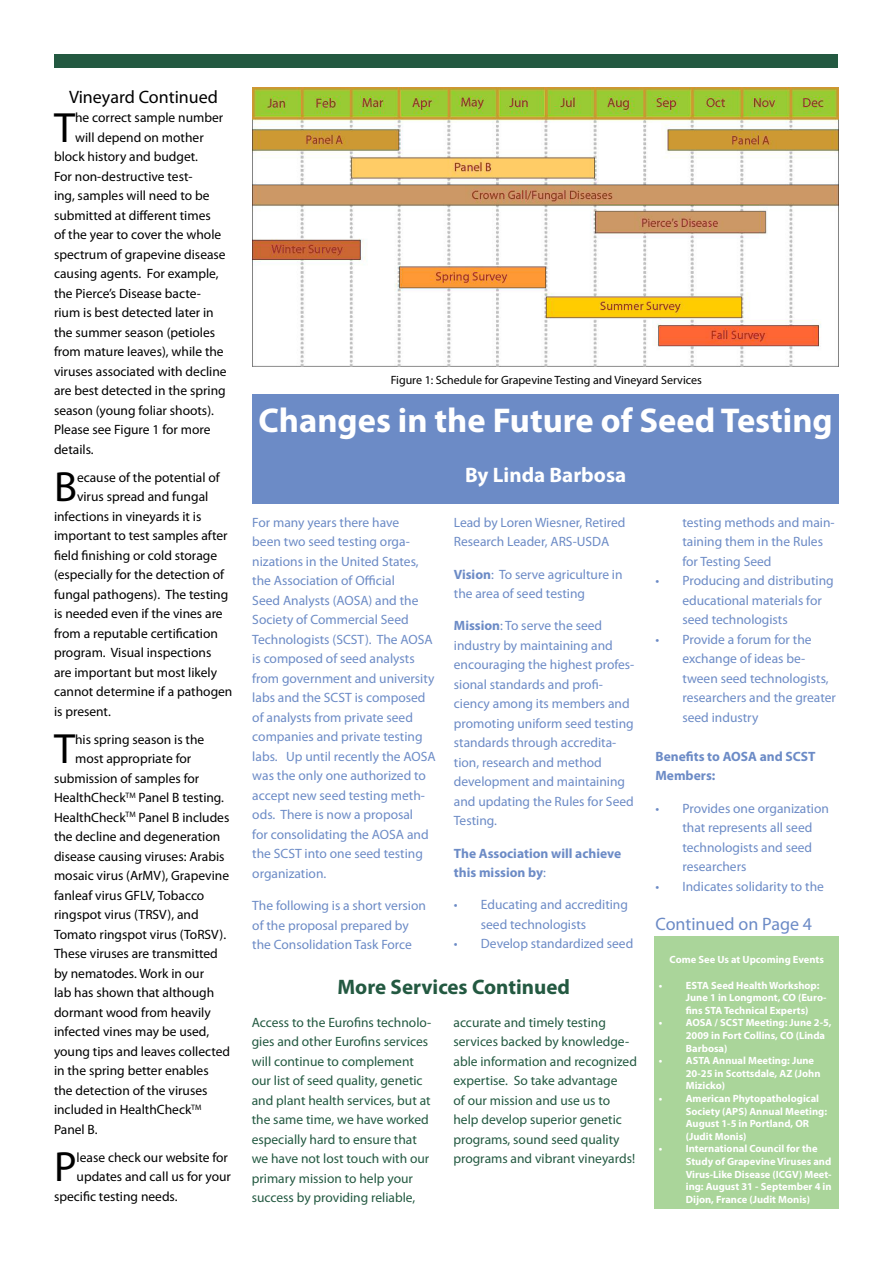
<style>
.page{position:relative;width:893px;height:1263px;background:#fff}
.page>*{position:absolute;margin:0;border:0;box-sizing:border-box;transform-origin:0 0}
.Body_2{font:42.45px "Myriad Pro";color:#000}
.Title_2{font:700 34.5px "Myriad Pro";color:#fff}
.Hard{font:700 21px "Myriad Pro";color:#235941}
.Hard_White{font:700 21px "Myriad Pro";color:#fff}
.t1{font:18px "Myriad Pro";color:#000}
.Body_1_Blue{font:18px "Myriad Pro";color:#6c8bc6}
.Body_2-2{font:13.5px "Myriad Pro";color:#000}
.Body_1_Blue-2{font:13.5px/19.5px "Myriad Pro";color:#6c8bc6}
.Body_1_Blue-3{font:13.5px/19.5px "Myriad Pro";color:#235941}
.Body_1_Blue-4{font:700 13.5px/19.5px "Myriad Pro";color:#6c8bc6}
.Title_2-2{font:12px "Myriad Pro";color:#000}
.Title_2-3{font:700 10.5px/12.6px "Myriad Pro";color:#fff}
.s1{font-weight:700}
.s2{font-weight:400}
</style>
<div class="page">
<img style="left:252px;top:88px;width:587px;height:278px">
<div style="left:252px;top:394px;width:587px;height:110px;background:#6c8bc6"></div>
<div style="left:54px;top:54px;width:783px;height:13px;background:#235941"></div>
<div style="left:654px;top:936px;width:185px;height:273px;background:#aad59a"></div>
<p class="t1" style="left:69px;top:86px;width:151px">Vineyard Continued</p>
<p class="Body_2" style="left:54px;top:101px;width:23px">T</p>
<p class="Body_2-2" style="left:75px;top:109px;width:150px">he correct sample number</p>
<p class="Body_2-2" style="left:75px;top:129px;width:130px">will depend on mother</p>
<p class="Body_2-2" style="left:54px;top:148px;width:146px">block history and budget.</p>
<p class="Body_2-2" style="left:54px;top:168px;width:140px">For non-destructive test-</p>
<p class="Body_2-2" style="left:54px;top:187px;width:157px">ing, samples will need to be</p>
<p class="Body_2-2" style="left:54px;top:207px;width:158px">submitted at different times</p>
<p class="Body_2-2" style="left:54px;top:226px;width:169px">of the year to cover the whole</p>
<p class="Body_2-2" style="left:54px;top:246px;width:173px">spectrum of grapevine disease</p>
<p class="Body_2-2" style="left:54px;top:265px;width:166px">causing agents. For example,</p>
<p class="Body_2-2" style="left:54px;top:285px;width:148px">the Pierce’s Disease bacte-</p>
<p class="Body_2-2" style="left:54px;top:304px;width:161px">rium is best detected later in</p>
<p class="Body_2-2" style="left:54px;top:324px;width:163px">the summer season (petioles</p>
<p class="Body_2-2" style="left:54px;top:343px;width:171px">from mature leaves), while the</p>
<p class="Body_2-2" style="left:54px;top:363px;width:174px">viruses associated with decline</p>
<p class="Body_2-2" style="left:54px;top:382px;width:173px">are best detected in the spring</p>
<p class="Body_2-2" style="left:54px;top:402px;width:161px">season (young foliar shoots).</p>
<p class="Body_2-2" style="left:54px;top:421px;width:158px">Please see Figure 1 for more</p>
<p class="Body_2-2" style="left:54px;top:441px;width:41px">details.</p>
<p class="Body_2" style="left:54px;top:461px;width:24px">B</p>
<p class="Body_2-2" style="left:77px;top:469px;width:144px">ecause of the potential of</p>
<p class="Body_2-2" style="left:77px;top:488px;width:133px">virus spread and fungal</p>
<p class="Body_2-2" style="left:54px;top:508px;width:149px">infections in vineyards it is</p>
<p class="Body_2-2" style="left:54px;top:527px;width:175px">important to test samples after</p>
<p class="Body_2-2" style="left:54px;top:547px;width:165px">field finishing or cold storage</p>
<p class="Body_2-2" style="left:54px;top:566px;width:172px">(especially for the detection of</p>
<p class="Body_2-2" style="left:54px;top:586px;width:176px">fungal pathogens). The testing</p>
<p class="Body_2-2" style="left:54px;top:605px;width:170px">is needed even if the vines are</p>
<p class="Body_2-2" style="left:54px;top:625px;width:165px">from a reputable certification</p>
<p class="Body_2-2" style="left:54px;top:644px;width:159px">program. Visual inspections</p>
<p class="Body_2-2" style="left:54px;top:664px;width:165px">are important but most likely</p>
<p class="Body_2-2" style="left:54px;top:683px;width:180px">cannot determine if a pathogen</p>
<p class="Body_2-2" style="left:54px;top:703px;width:58px">is present.</p>
<p class="Body_2" style="left:54px;top:723px;width:23px">T</p>
<p class="Body_2-2" style="left:75px;top:731px;width:131px">his spring season is the</p>
<p class="Body_2-2" style="left:75px;top:750px;width:118px">most appropriate for</p>
<p class="Body_2-2" style="left:54px;top:770px;width:147px">submission of samples for</p>
<p class="Body_2-2" style="left:54px;top:789px;width:172px">HealthCheck<sup>TM</sup> Panel B testing.</p>
<p class="Body_2-2" style="left:54px;top:809px;width:177px">HealthCheck<sup>TM</sup> Panel B includes</p>
<p class="Body_2-2" style="left:54px;top:828px;width:168px">the decline and degeneration</p>
<p class="Body_2-2" style="left:54px;top:848px;width:172px">disease causing viruses: Arabis</p>
<p class="Body_2-2" style="left:54px;top:867px;width:177px">mosaic virus (ArMV), Grapevine</p>
<p class="Body_2-2" style="left:54px;top:887px;width:152px">fanleaf virus GFLV, Tobacco</p>
<p class="Body_2-2" style="left:54px;top:906px;width:146px">ringspot virus (TRSV), and</p>
<p class="Body_2-2" style="left:54px;top:926px;width:174px">Tomato ringspot virus (ToRSV).</p>
<p class="Body_2-2" style="left:54px;top:945px;width:165px">These viruses are transmitted</p>
<p class="Body_2-2" style="left:54px;top:965px;width:152px">by nematodes. Work in our</p>
<p class="Body_2-2" style="left:54px;top:984px;width:162px">lab has shown that although</p>
<p class="Body_2-2" style="left:54px;top:1004px;width:158px">dormant wood from heavily</p>
<p class="Body_2-2" style="left:54px;top:1023px;width:157px">infected vines may be used,</p>
<p class="Body_2-2" style="left:54px;top:1043px;width:178px">young tips and leaves collected</p>
<p class="Body_2-2" style="left:54px;top:1062px;width:156px">in the spring better enables</p>
<p class="Body_2-2" style="left:54px;top:1082px;width:155px">the detection of the viruses</p>
<p class="Body_2-2" style="left:54px;top:1101px;width:149px">included in HealthCheck<sup>TM</sup></p>
<p class="Body_2-2" style="left:54px;top:1121px;width:45px">Panel B.</p>
<p class="Body_2" style="left:54px;top:1141px;width:24px">P</p>
<p class="Body_2-2" style="left:77px;top:1149px;width:153px">lease check our website for</p>
<p class="Body_2-2" style="left:77px;top:1168px;width:156px">updates and call us for your</p>
<p class="Body_2-2" style="left:54px;top:1188px;width:125px">specific testing needs.</p>
<p class="Title_2-2" style="left:391px;top:373px;width:313px">Figure 1: Schedule for Grapevine Testing and Vineyard Services</p>
<p class="Title_2" style="left:259px;top:398px;width:576px">Changes in the Future of Seed Testing</p>
<p class="Hard_White" style="left:465px;top:462px;width:163px">By Linda Barbosa</p>
<p class="Body_1_Blue-2" style="left:252px;top:512px;width:185px">For many years there have<br>been two seed testing orga&shy;nizations in the United States, the Association of Official<br>Seed Analysts (AOSA) and the<br>Society of Commercial Seed<br>Technologists (SCST). The AOSA is composed of seed analysts from government and university labs and the SCST is composed of analysts from private seed companies and private testing labs. Up until recently the AOSA was the only one authorized to accept new seed testing meth&shy;ods. There is now a proposal<br>for consolidating the AOSA and the SCST into one seed testing organization.</p>
<p class="Body_1_Blue-2" style="left:252px;top:896px;width:175px">The following is a short version of the proposal prepared by the Consolidation Task Force</p>
<p class="Body_1_Blue-2" style="left:454px;top:512px;width:173px">Lead by Loren Wiesner, Retired<br>Research Leader, ARS-USDA</p>
<p class="Body_1_Blue-2" style="left:454px;top:564px;width:170px"><span class="s1">Vision</span>: To serve agriculture in the area of seed testing</p>
<p class="Body_1_Blue-2" style="left:454px;top:616px;width:182px"><span class="s1">Mission</span>: To serve the seed industry by maintaining and encouraging the highest profes&shy;sional standards and profi&shy;ciency among its members and promoting uniform seed testing standards through accredita&shy;tion, research and method development and maintaining and updating the Rules for Seed<br>Testing.</p>
<p class="Body_1_Blue-4" style="left:454px;top:843px;width:169px">The Association will achieve this mission by<span class="s2">:</span></p>
<p class="Body_1_Blue-2" style="left:481px;top:895px;width:149px;text-indent:-27px">• Educating and accrediting seed technologists</p>
<p class="Body_1_Blue-2" style="left:454px;top:934px;width:181px">• Develop standardized seed</p>
<p class="Hard" style="left:337px;top:973px;width:234px">More Services Continued</p>
<p class="Body_1_Blue-3" style="left:252px;top:1012px;width:181px">Access to the Eurofins technolo&shy;gies and other Eurofins services will continue to complement our list of seed quality, genetic and plant health services, but at the same time, we have worked especially hard to ensure that we have not lost touch with our primary mission to help your success by providing reliable,</p>
<p class="Body_1_Blue-3" style="left:453px;top:1012px;width:185px">accurate and timely testing services backed by knowledge&shy;able information and recognized expertise. So take advantage<br>of our mission and use us to help develop superior genetic programs, sound seed quality programs and vibrant vineyards!</p>
<p class="Body_1_Blue-2" style="left:682px;top:512px;width:154px">testing methods and main&shy;taining them in the Rules for Testing Seed</p>
<p class="Body_1_Blue-2" style="left:682px;top:571px;width:153px;text-indent:-27px">• Producing and distributing educational materials for seed technologists</p>
<p class="Body_1_Blue-2" style="left:682px;top:629px;width:155px;text-indent:-27px">• Provide a forum for the exchange of ideas be&shy;tween seed technologists, researchers and the greater seed industry</p>
<p class="Body_1_Blue-4" style="left:655px;top:746px;width:162px">Benefits to AOSA and SCST<br>Members:</p>
<p class="Body_1_Blue-2" style="left:682px;top:798px;width:148px;text-indent:-27px">• Provides one organization that represents all seed technologists and seed researchers</p>
<p class="Body_1_Blue-2" style="left:655px;top:876px;width:170px">• Indicates solidarity to the</p>
<p class="Body_1_Blue" style="left:655px;top:912px;width:158px">Continued on Page 4</p>
<p class="Title_2-3" style="left:670px;top:953px;width:156px">Come See Us at Upcoming Events</p>
<p class="Title_2-3" style="left:686px;top:978px;width:142px;text-indent:-27px">• ESTA Seed Health Workshop:<br>June 1 in Longmont, CO (Euro&shy;fins STA Technical Experts)</p>
<p class="Title_2-3" style="left:686px;top:1016px;width:147px;text-indent:-27px">• AOSA / SCST Meeting: June 2-5,<br>2009 in Fort Collins, CO (Linda<br>Barbosa)</p>
<p class="Title_2-3" style="left:686px;top:1054px;width:136px;text-indent:-27px">• ASTA Annual Meeting: June<br>20-25 in Scottsdale, AZ (John<br>Mizicko)</p>
<p class="Title_2-3" style="left:686px;top:1092px;width:143px;text-indent:-27px">• American Phytopathological<br>Society (APS) Annual Meeting:<br>August 1-5 in Portland, OR (Judit Monis)</p>
<p class="Title_2-3" style="left:686px;top:1142px;width:147px;text-indent:-27px">• International Council for the<br>Study of Grapevine Viruses and<br>Virus-Like Disease (ICGV) Meet&shy;ing: August 31 - September 4 in<br>Dijon, France (Judit Monis)</p>
</div>
